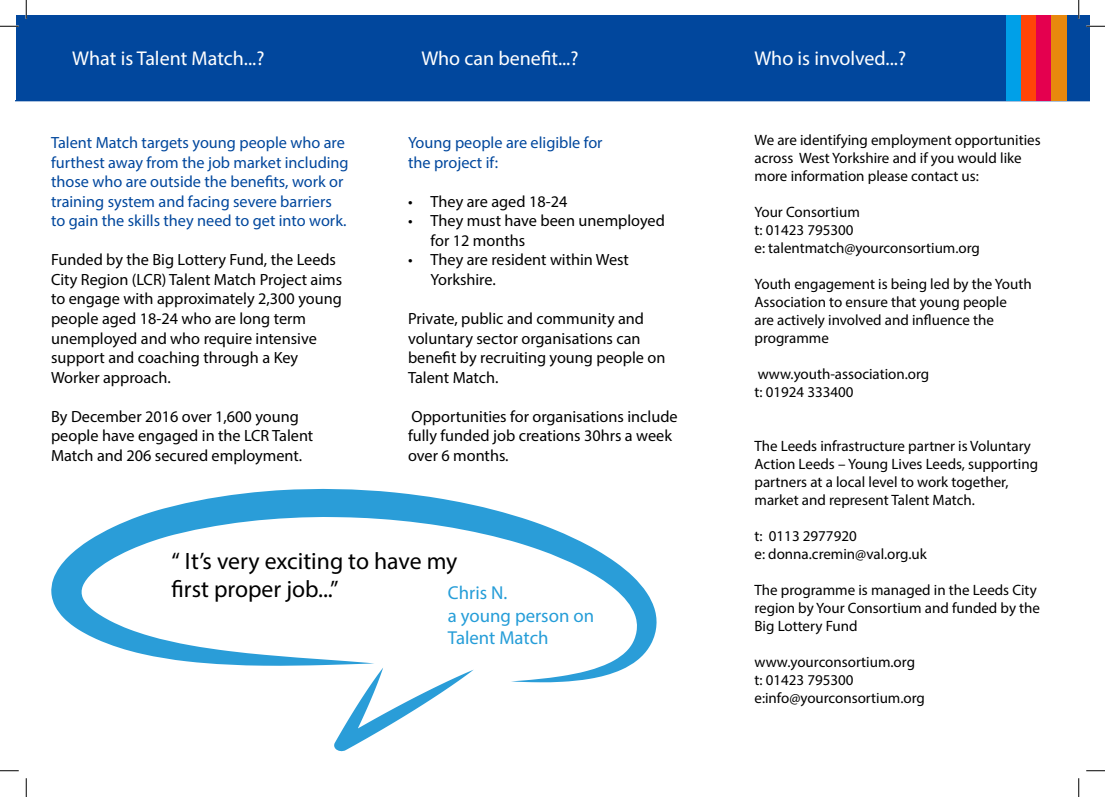
<style>
.page{position:relative;width:1105px;height:797px;background:#fff}
.page>*{position:absolute;margin:0;border:0;box-sizing:border-box;transform-origin:0 0}
.t1{font:23.75px/28.5px "Myriad Pro";color:#000}
.t2{font:20px "Myriad Pro";color:#fff}
.t3{font:18.75px/22.5px "Myriad Pro";color:#259dd8}
.t4{font:16.25px/19.5px "Myriad Pro";color:#000}
.t5{font:16.25px/19.5px "Myriad Pro";color:#01479d}
.t6{font:15px/18px "Myriad Pro";color:#000}
</style>
<div class="page">
<div style="left:16px;top:16px;width:1073px;height:85px;background:#01479d"></div>
<div style="left:1006px;top:16px;width:15px;height:85px;background:#00a0e8"></div>
<div style="left:1021px;top:16px;width:15px;height:85px;background:#ff4508"></div>
<div style="left:1036px;top:16px;width:15px;height:85px;background:#e4004f"></div>
<div style="left:1051px;top:16px;width:15px;height:85px;background:#e8880d"></div>
<svg style="left:51px;top:488px;width:606px;height:194px"></svg>
<svg style="left:334px;top:667px;width:140px;height:85px"></svg>
<svg style="left:0;top:25px;width:19px;height:2px"></svg>
<svg style="left:1086px;top:25px;width:19px;height:2px"></svg>
<svg style="left:0;top:770px;width:19px;height:1px"></svg>
<svg style="left:1086px;top:770px;width:19px;height:1px"></svg>
<svg style="left:25px;top:0;width:2px;height:19px"></svg>
<svg style="left:25px;top:778px;width:2px;height:19px"></svg>
<svg style="left:1078px;top:0;width:1px;height:19px"></svg>
<svg style="left:1078px;top:778px;width:1px;height:19px"></svg>
<h2 class="t2" style="left:72px;top:46px;width:194px">What is Talent Match...?</h2>
<h2 class="t2" style="left:421px;top:46px;width:159px">Who can benefit...?</h2>
<h2 class="t2" style="left:754px;top:46px;width:153px">Who is involved...?</h2>
<p class="t5" style="left:51px;top:133px;width:299px">Talent Match targets young people who are furthest away from the job market including those who are outside the benefits, work or training system and facing severe barriers to gain the skills they need to get into work.</p>
<p class="t4" style="left:51px;top:250px;width:293px">Funded by the Big Lottery Fund, the Leeds City Region (LCR) Talent Match Project aims to engage with approximately 2,300 young people aged 18-24 who are long term unemployed and who require intensive support and coaching through a Key Worker approach.</p>
<p class="t4" style="left:51px;top:406px;width:264px">By December 2016 over 1,600 young people have engaged in the LCR Talent<br>Match and 206 secured employment.</p>
<p class="t5" style="left:408px;top:133px;width:196px">Young people are eligible for the project if:</p>
<p class="t4" style="left:408px;top:191px;width:161px">• They are aged 18-24</p>
<p class="t4" style="left:431px;top:211px;width:236px;text-indent:-23px">• They must have been unemployed for 12 months</p>
<p class="t4" style="left:431px;top:250px;width:200px;text-indent:-23px">• They are resident within West<br>Yorkshire.</p>
<p class="t4" style="left:408px;top:308px;width:259px">Private, public and community and voluntary sector organisations can benefit by recruiting young people on<br>Talent Match.</p>
<p class="t4" style="left:408px;top:406px;width:271px">Opportunities for organisations include fully funded job creations 30hrs a week over 6 months.</p>
<h1 class="t1" style="left:172px;top:546px;width:287px">“ It’s very exciting to have my first proper job...”</h1>
<p class="t3" style="left:448px;top:581px;width:148px">Chris N.<br>a young person on<br>Talent Match</p>
<p class="t6" style="left:754px;top:131px;width:288px">We are identifying employment opportunities across West Yorkshire and if you would like more information please contact us:</p>
<p class="t6" style="left:754px;top:203px;width:227px">Your Consortium<br>t: 01423 795300<br>e: talentmatch@yourconsortium.org</p>
<p class="t6" style="left:754px;top:275px;width:279px">Youth engagement is being led by the Youth Association to ensure that young people<br>are actively involved and influence the programme</p>
<p class="t6" style="left:754px;top:365px;width:176px">www.youth-association.org t: 01924 333400</p>
<p class="t6" style="left:754px;top:437px;width:285px">The Leeds infrastructure partner is Voluntary Action Leeds – Young Lives Leeds, supporting partners at a local level to work together, market and represent Talent Match.</p>
<p class="t6" style="left:754px;top:527px;width:174px">t: 0113 2977920<br>e: donna.cremin@val.org.uk</p>
<p class="t6" style="left:754px;top:581px;width:287px">The programme is managed in the Leeds City region by Your Consortium and funded by the<br>Big Lottery Fund</p>
<p class="t6" style="left:754px;top:653px;width:172px">www.yourconsortium.org t: 01423 795300 e:info@yourconsortium.org</p>
</div>
